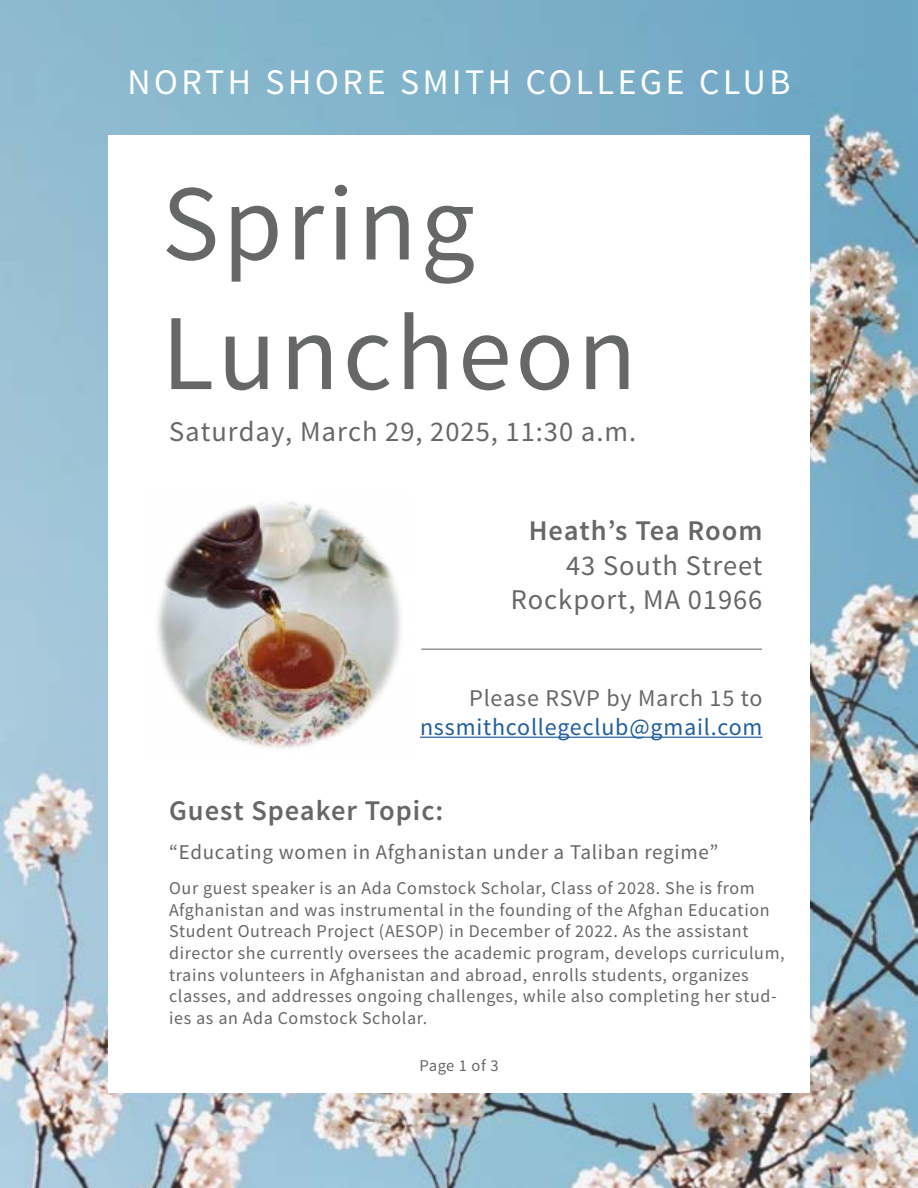
<style>
.page{position:relative;width:918px;height:1188px;background:#fff}
.page>*{position:absolute;margin:0;border:0;box-sizing:border-box;transform-origin:0 0}
.t1{font:108px/129.6px "Source Sans Pro";letter-spacing:.035em;color:#666767}
.t2{font:36px "Source Sans Pro";letter-spacing:.1em;color:#fff}
.t3{font:28.5px/34.2px "Source Sans Pro";letter-spacing:.035em;color:#666767;text-align:right}
.t4{font:600 28.5px "Source Sans Pro";letter-spacing:.035em;color:#666767}
.t5{font:24px "Source Sans Pro";letter-spacing:.035em;color:#215e9e}
.t6{font:24px "Source Sans Pro";letter-spacing:.035em;color:#666767}
.t7{font:21px "Source Sans Pro";letter-spacing:.035em;color:#666767}
.t8{font:18px/21.6px "Source Sans Pro";letter-spacing:.035em;color:#666767}
.t9{font:16.5px "Source Sans Pro";letter-spacing:.025em;color:#666767}
</style>
<div class="page">
<img style="left:0;top:0;width:918px;height:1188px">
<div style="left:108px;top:135px;width:702px;height:958px;background:#fff"></div>
<hr style="left:420px;top:737px;width:342px;height:1px;background:#215e9e">
<hr style="left:421px;top:648px;width:341px;height:2px;background:#939598">
<img style="left:157px;top:501px;width:244px;height:248px">
<h2 class="t2" style="left:127px;top:60px;width:665px">NORTH SHORE SMITH COLLEGE CLUB</h2>
<h1 class="t1" style="left:162px;top:161px;width:476px">Spring<br>Luncheon</h1>
<h3 class="t3" style="left:169px;top:415px;width:469px">Saturday, March 29, 2025, 11:30 a.m.</h3>
<h3 class="t4" style="left:529px;top:513px;width:235px">Heath’s Tea Room</h3>
<h3 class="t3" style="left:511px;top:549px;width:253px">43 South Street<br>Rockport, MA 01966</h3>
<h3 class="t6" style="left:469px;top:683px;width:295px">Please RSVP by March 15 to</h3>
<h3 class="t5" style="left:420px;top:712px;width:344px">nssmithcollegeclub@gmail.com</h3>
<h3 class="t4" style="left:169px;top:793px;width:276px">Guest Speaker Topic:</h3>
<p class="t7" style="left:169px;top:839px;width:551px">“Educating women in Afghanistan under a Taliban regime”</p>
<p class="t8" style="left:169px;top:878px;width:617px">Our guest speaker is an Ada Comstock Scholar, Class of 2028. She is from Afghanistan and was instrumental in the founding of the Afghan Education Student Outreach Project (AESOP) in December of 2022. As the assistant director she currently oversees the academic program, develops curriculum, trains volunteers in Afghanistan and abroad, enrolls students, organizes classes, and addresses ongoing challenges, while also completing her stud&shy;ies as an Ada Comstock Scholar.</p>
<p class="t9" style="left:419px;top:1055px;width:81px">Page 1 of 3</p>
</div>
